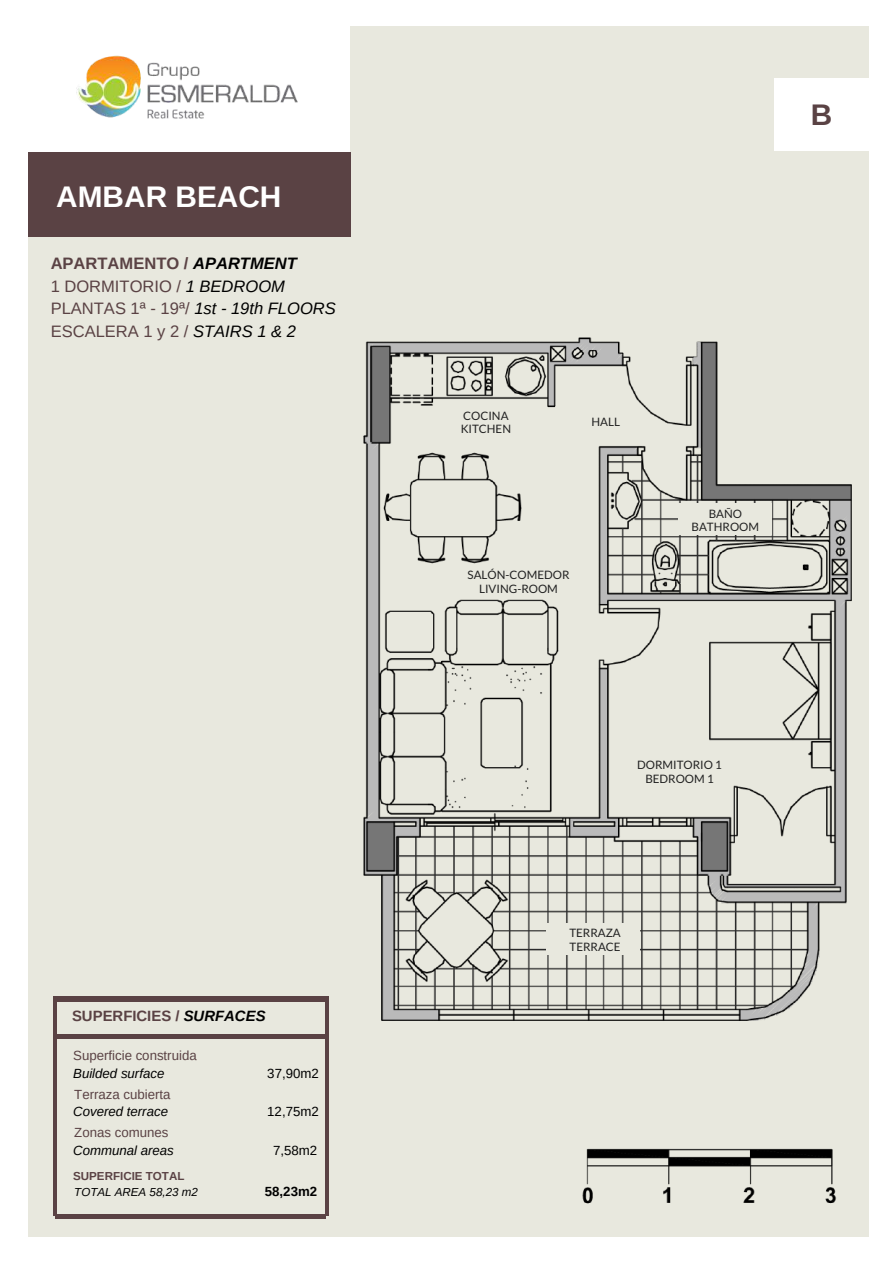
<style>
.page{position:relative;width:893px;height:1263px;background:#fff}
.page>*{position:absolute;margin:0;border:0;box-sizing:border-box;transform-origin:0 0}
.t1{font:700 29.85px "Arimo";color:#fff}
.t2{font:700 29.85px "Arimo";color:#5a4244}
.t3{font:16.5px/22.5px "Arimo";color:#5a4244}
.t4{font:700 14.85px "Arimo";color:#5a4244}
.t5{font:13.2px "Arimo";color:#5a4244}
.t6{font:italic 13.2px "Arimo";color:#000}
.t7{font:13.2px "Arimo";color:#000}
.t8{font:700 13.2px "Arimo";color:#000}
.t9{font:11.55px/13.5px "Lato";color:#222;text-align:center}
.t10{font:italic 11.55px "Arimo";color:#000}
.t11{font:700 11.55px "Arimo";color:#5a4244}
.s1{font-weight:700}
.s2{font-weight:700;font-style:italic;color:#000}
.s3{font-style:italic;color:#000}
</style>
<div class="page">
<div style="left:28px;top:26px;width:840px;height:1210px;background:#e8e8de"></div>
<div style="left:28px;top:152px;width:322px;height:84px;background:#5a4244"></div>
<div style="left:0;top:0;width:350px;height:152px;background:#fff"></div>
<img style="left:76px;top:55px;width:222px;height:64px">
<hr style="left:57px;top:1034px;width:268px;height:4px;background:#5a4244">
<hr style="left:53px;top:996px;width:4px;height:220px;background:#5a4244">
<hr style="left:325px;top:997px;width:4px;height:219px;background:#5a4244">
<div style="left:55px;top:996px;width:274px;height:6px;background:#5a4244"></div>
<hr style="left:56px;top:1214px;width:270px;height:4px;background:#5a4244">
<div style="left:775px;top:79px;width:118px;height:72px;background:#fff"></div>
<img style="left:364px;top:338px;width:487px;height:682px">
<img style="left:582px;top:1148px;width:255px;height:56px">
<div style="left:462px;top:564px;width:111px;height:32px;background:#e8e8de"></div>
<div style="left:581px;top:405px;width:52px;height:32px;background:#e8e8de"></div>
<div style="left:678px;top:503px;width:93px;height:32px;background:#e8e8de"></div>
<div style="left:633px;top:754px;width:93px;height:32px;background:#e8e8de"></div>
<div style="left:546px;top:923px;width:94px;height:32px;background:#e8e8de"></div>
<div style="left:450px;top:405px;width:71px;height:32px;background:#e8e8de"></div>
<h1 class="t1" style="left:56px;top:180px;width:227px">AMBAR BEACH</h1>
<p class="t3" style="left:51px;top:252px;width:287px"><span class="s1">APARTAMENTO /</span> <span class="s2">APARTMENT<br></span>1 DORMITORIO / <span class="s3">1 BEDROOM<br></span>PLANTAS 1ª - 19ª/ <span class="s3">1st - 19th FLOORS<br></span>ESCALERA 1 y 2 / <span class="s3">STAIRS 1 &amp; 2</span></p>
<p class="t4" style="left:72px;top:1008px;width:195px">SUPERFICIES / <span class="s3">SURFACES</span></p>
<p class="t5" style="left:73px;top:1048px;width:125px">Superficie construida</p>
<p class="t6" style="left:73px;top:1066px;width:93px">Builded surface</p>
<p class="t7" style="left:267px;top:1066px;width:53px">37,90m2</p>
<p class="t5" style="left:74px;top:1087px;width:98px">Terraza cubierta</p>
<p class="t6" style="left:73px;top:1104px;width:96px">Covered terrace</p>
<p class="t7" style="left:267px;top:1104px;width:53px">12,75m2</p>
<p class="t5" style="left:74px;top:1125px;width:96px">Zonas comunes</p>
<p class="t6" style="left:73px;top:1143px;width:102px">Communal areas</p>
<p class="t7" style="left:273px;top:1143px;width:46px">7,58m2</p>
<p class="t11" style="left:73px;top:1170px;width:113px">SUPERFICIE TOTAL</p>
<p class="t10" style="left:74px;top:1185px;width:125px">TOTAL AREA 58,23 m2</p>
<p class="t8" style="left:265px;top:1184px;width:54px">58,23m2</p>
<h1 class="t2" style="left:811px;top:98px;width:23px">B</h1>
<p class="t9" style="left:461px;top:409px;width:52px;text-align:left">COCINA<br>KITCHEN</p>
<p class="t9" style="left:591px;top:415px;width:30px">HALL</p>
<p class="t9" style="left:468px;top:568px;width:103px">SALÓN-COMEDOR<br>LIVING-ROOM</p>
<p class="t9" style="left:692px;top:508px;width:69px;line-height:12.5px">BAÑO<br>BATHROOM</p>
<p class="t9" style="left:637px;top:758px;width:86px">DORMITORIO 1<br>BEDROOM 1</p>
<p class="t9" style="left:569px;top:926px;width:53px;text-align:left">TERRAZA<br>TERRACE</p>
</div>
